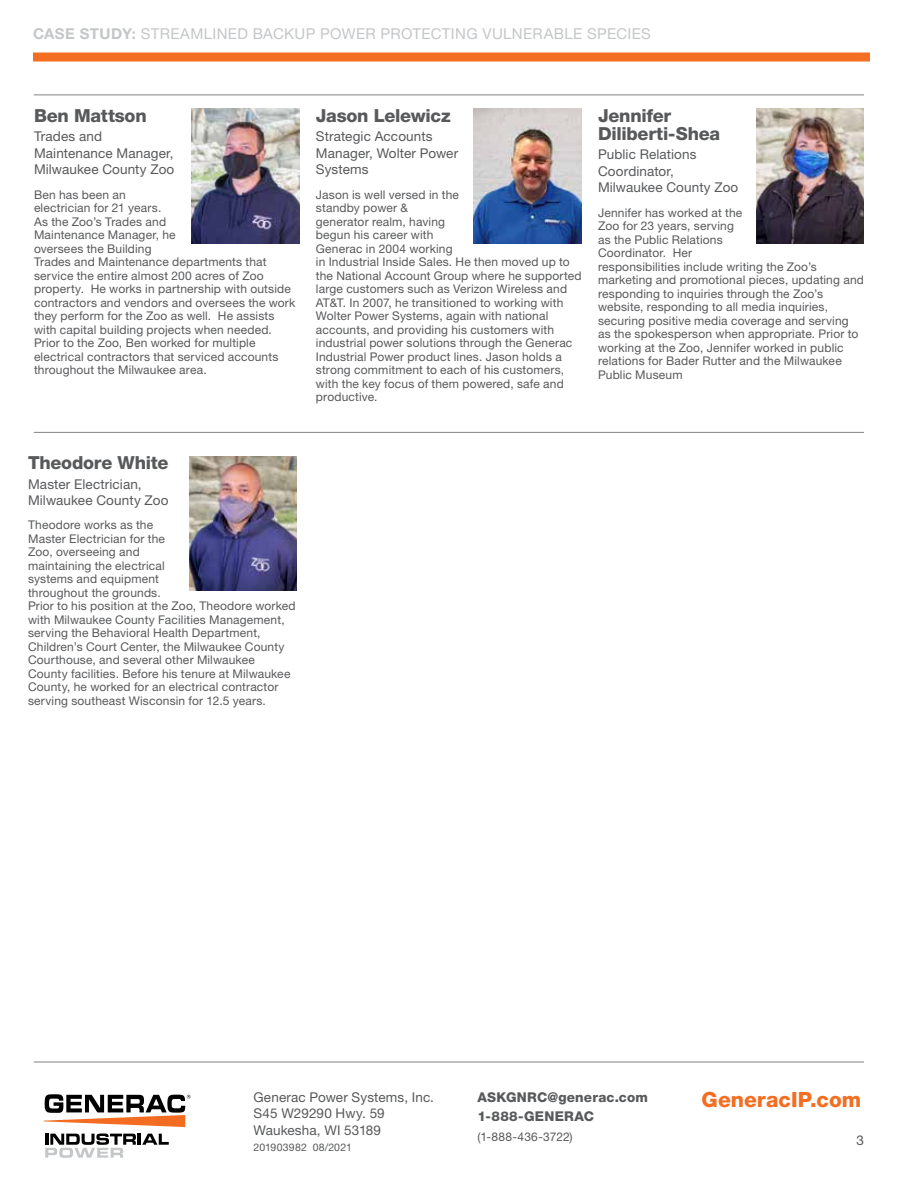
<style>
.page{position:relative;width:918px;height:1188px;background:#fff}
.page>*{position:absolute;margin:0;border:0;box-sizing:border-box;transform-origin:0 0}
.t1{font:800 21px "Helvetica Neue LT Std";color:#f36e21}
.t2{font:800 18px/18px "Helvetica Neue LT Std";letter-spacing:-.015em;color:#58595b}
.t3{font:15px "Helvetica Neue LT Std";letter-spacing:.025em;color:#c4c6c8}
.t4{font:13.5px/16.5px "Helvetica Neue LT Std";letter-spacing:.01em;color:#58595b}
.t5{font:800 13.5px/19.5px "Helvetica Neue LT Std";letter-spacing:.015em;color:#58595b}
.t6{font:12px/13.5px "Helvetica Neue LT Std";letter-spacing:.015em;color:#58595b}
.t7{font:10.5px "Helvetica Neue LT Std";letter-spacing:.02em;color:#58595b}
.s1{font-weight:700}
</style>
<div class="page">
<img style="left:474px;top:109px;width:108px;height:135px">
<img style="left:756px;top:109px;width:108px;height:135px">
<img style="left:192px;top:109px;width:108px;height:135px">
<hr style="left:34px;top:432px;width:830px;height:1px;background:#808285">
<hr style="left:34px;top:94px;width:830px;height:1px;background:#808285">
<div style="left:33px;top:52px;width:837px;height:10px;background:#f36e21"></div>
<hr style="left:34px;top:1062px;width:830px;height:1px;background:#808285">
<img style="left:189px;top:456px;width:108px;height:135px">
<svg style="left:44px;top:1094px;width:146px;height:33px"></svg>
<svg style="left:45px;top:1134px;width:124px;height:24px"></svg>
<p class="t3" style="left:33px;top:25px;width:619px"><span class="s1">CASE STUDY:</span> STREAMLINED BACKUP POWER PROTECTING VULNERABLE SPECIES</p>
<h2 class="t2" style="left:34px;top:106px;width:114px">Ben Mattson</h2>
<p class="t4" style="left:34px;top:128px;width:142px">Trades and<br>Maintenance Manager,<br>Milwaukee County Zoo</p>
<p class="t6" style="left:34px;top:187px;width:263px">Ben has been an<br>electrician for 21 years.<br>As the Zoo’s Trades and<br>Maintenance Manager, he<br>oversees the Building<br>Trades and Maintenance departments that service the entire almost 200 acres of Zoo property. He works in partnership with outside contractors and vendors and oversees the work they perform for the Zoo as well. He assists with capital building projects when needed.<br>Prior to the Zoo, Ben worked for multiple electrical contractors that serviced accounts throughout the Milwaukee area.</p>
<h2 class="t2" style="left:316px;top:106px;width:136px">Jason Lelewicz</h2>
<p class="t4" style="left:316px;top:128px;width:144px">Strategic Accounts<br>Manager, Wolter Power<br>Systems</p>
<p class="t6" style="left:316px;top:187px;width:267px">Jason is well versed in the<br>standby power &amp;<br>generator realm, having<br>begun his career with<br>Generac in 2004 working<br>in Industrial Inside Sales. He then moved up to the National Account Group where he supported large customers such as Verizon Wireless and AT&amp;T. In 2007, he transitioned to working with Wolter Power Systems, again with national accounts, and providing his customers with industrial power solutions through the Generac Industrial Power product lines. Jason holds a strong commitment to each of his customers, with the key focus of them powered, safe and productive.</p>
<h2 class="t2" style="left:598px;top:106px;width:124px">Jennifer<br>Diliberti-Shea</h2>
<p class="t4" style="left:598px;top:146px;width:142px">Public Relations<br>Coordinator,<br>Milwaukee County Zoo</p>
<p class="t6" style="left:598px;top:205px;width:267px">Jennifer has worked at the<br>Zoo for 23 years, serving<br>as the Public Relations<br>Coordinator. Her<br>responsibilities include writing the Zoo’s marketing and promotional pieces, updating and responding to inquiries through the Zoo’s website, responding to all media inquiries, securing positive media coverage and serving as the spokesperson when appropriate. Prior to working at the Zoo, Jennifer worked in public relations for Bader Rutter and the Milwaukee Public Museum</p>
<h2 class="t2" style="left:28px;top:453px;width:142px">Theodore White</h2>
<p class="t4" style="left:28px;top:475px;width:142px">Master Electrician,<br>Milwaukee County Zoo</p>
<p class="t6" style="left:28px;top:518px;width:269px">Theodore works as the<br>Master Electrician for the<br>Zoo, overseeing and<br>maintaining the electrical<br>systems and equipment<br>throughout the grounds.<br>Prior to his position at the Zoo, Theodore worked with Milwaukee County Facilities Management, serving the Behavioral Health Department, Children’s Court Center, the Milwaukee County Courthouse, and several other Milwaukee County facilities. Before his tenure at Milwaukee County, he worked for an electrical contractor serving southeast Wisconsin for 12.5 years.</p>
<p class="t4" style="left:254px;top:1088px;width:182px">Generac Power Systems, Inc.<br>S45 W29290 Hwy. 59<br>Waukesha, WI 53189</p>
<p class="t7" style="left:254px;top:1141px;width:100px">201903982 08/2021</p>
<p class="t5" style="left:478px;top:1087px;width:172px">ASKGNRC@generac.com<br>1-888-GENERAC</p>
<p class="t6" style="left:478px;top:1129px;width:97px">(1-888-436-3722)</p>
<h1 class="t1" style="left:702px;top:1087px;width:161px">GeneracIP.com</h1>
<p class="t4" style="left:856px;top:1132px;width:9px">3</p>
</div>
